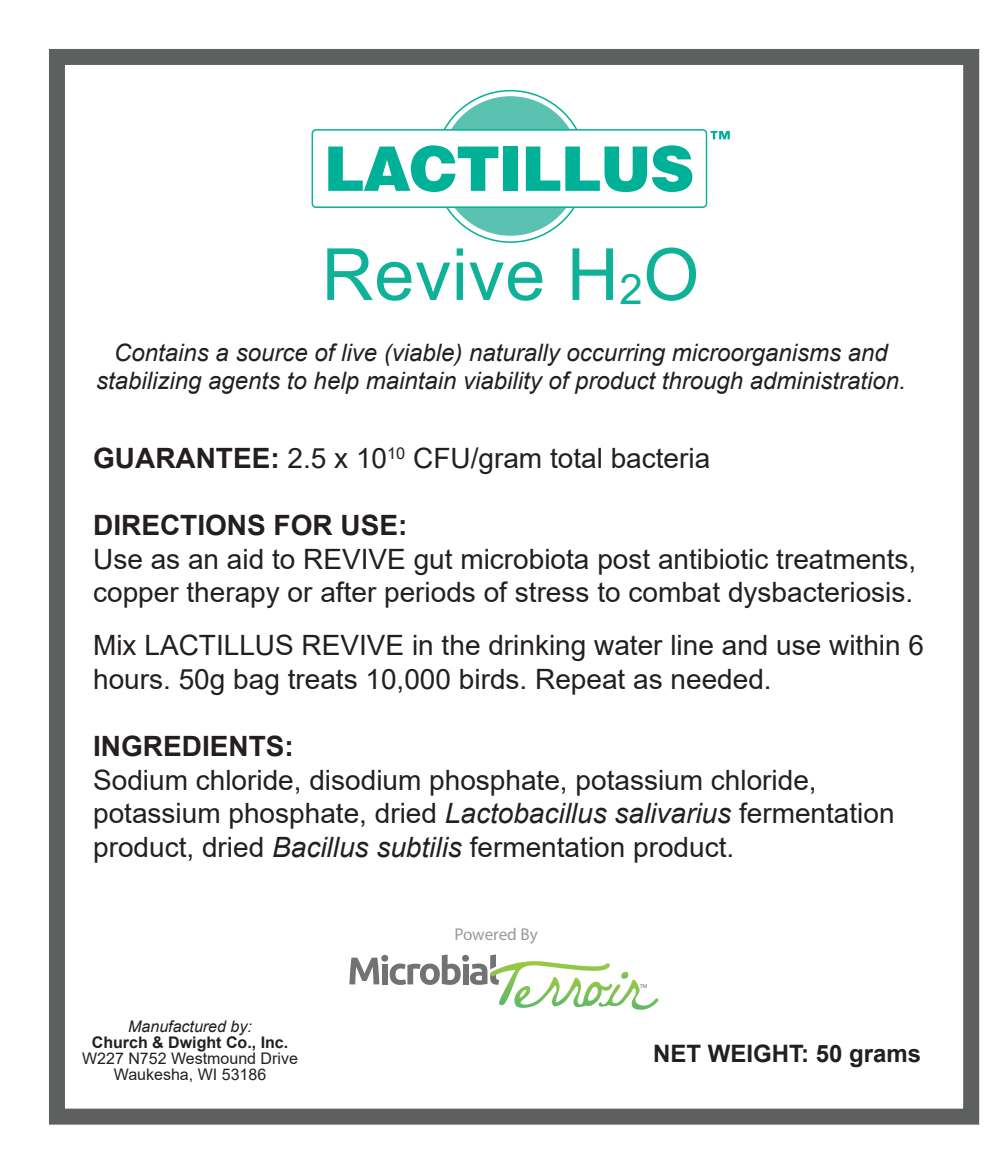
<style>
.page{position:relative;width:1008px;height:1152px;background:#fff}
.page>*{position:absolute;margin:0;border:0;box-sizing:border-box;transform-origin:0 0}
.t1{font:72px "Arial";letter-spacing:.01em;color:#0fb299}
.t2{font:900 61.6px "Helvetica LT Std";letter-spacing:-.025em;color:#00b198}
.t3{font:28px/33.6px "Arial";color:#231f20}
.t4{font:700 28px "Arial";color:#231f20}
.t5{font:italic 24px/28.8px "Arial";color:#231f20;text-align:center}
.t6{font:700 24px "Arial";color:#231f20}
.t7{font:17.2px "Montserrat";letter-spacing:-.005em;color:#999}
.t8{font:16px "Arial";color:#231f20}
.t9{font:700 16px "Arial";color:#231f20}
.t10{font:italic 16px "Arial";color:#231f20}
.t11{font:500 5.6px "Ubuntu";color:#6c6d70}
.s1{font-size:42px}
.s2{font-weight:700}
.s3{font-style:italic}
</style>
<div class="page">
<div style="left:49px;top:49px;width:930px;height:1076px;border:16px solid #5e605f"></div>
<svg style="left:349px;top:954px;width:310px;height:56px"></svg>
<svg style="left:312px;top:90px;width:418px;height:153px"></svg>
<p class="t2" style="left:324px;top:128px;width:372px">LACTILLUS</p>
<p class="t1" style="left:322px;top:225px;width:379px">Revive H<span class="s1">2</span>O</p>
<p class="t5" style="left:96px;top:338px;width:811px">Contains a source of live (viable) naturally occurring microorganisms and stabilizing agents to help maintain viability of product through administration.</p>
<p class="t3" style="left:93px;top:441px;width:619px"><span class="s2">GUARANTEE:</span> 2.5 x 10<sup>10</sup> CFU/gram total bacteria</p>
<p class="t4" style="left:93px;top:506px;width:316px">DIRECTIONS FOR USE:</p>
<p class="t3" style="left:93px;top:542px;width:825px">Use as an aid to REVIVE gut microbiota post antibiotic treatments, copper therapy or after periods of stress to combat dysbacteriosis.</p>
<p class="t3" style="left:93px;top:628px;width:832px">Mix LACTILLUS REVIVE in the drinking water line and use within 6 hours. 50g bag treats 10,000 birds. Repeat as needed.</p>
<p class="t4" style="left:93px;top:726px;width:202px">INGREDIENTS:</p>
<p class="t3" style="left:93px;top:763px;width:803px">Sodium chloride, disodium phosphate, potassium chloride, potassium phosphate, dried <span class="s3">Lactobacillus salivarius</span> fermentation product, dried <span class="s3">Bacillus subtilis</span> fermentation product.</p>
<p class="t10" style="left:128px;top:1016px;width:125px">Manufactured by:</p>
<p class="t9" style="left:92px;top:1031px;width:198px">Church &amp; Dwight Co., Inc.</p>
<p class="t8" style="left:82px;top:1047px;width:217px">W227 N752 Westmound Drive</p>
<p class="t8" style="left:114px;top:1063px;width:154px">Waukesha, WI 53186</p>
<p class="t7" style="left:454px;top:924px;width:85px">Powered By</p>
<p class="t11" style="left:640px;top:982px;width:9px">TM</p>
<p class="t6" style="left:653px;top:1037px;width:270px">NET WEIGHT: 50 grams</p>
</div>
